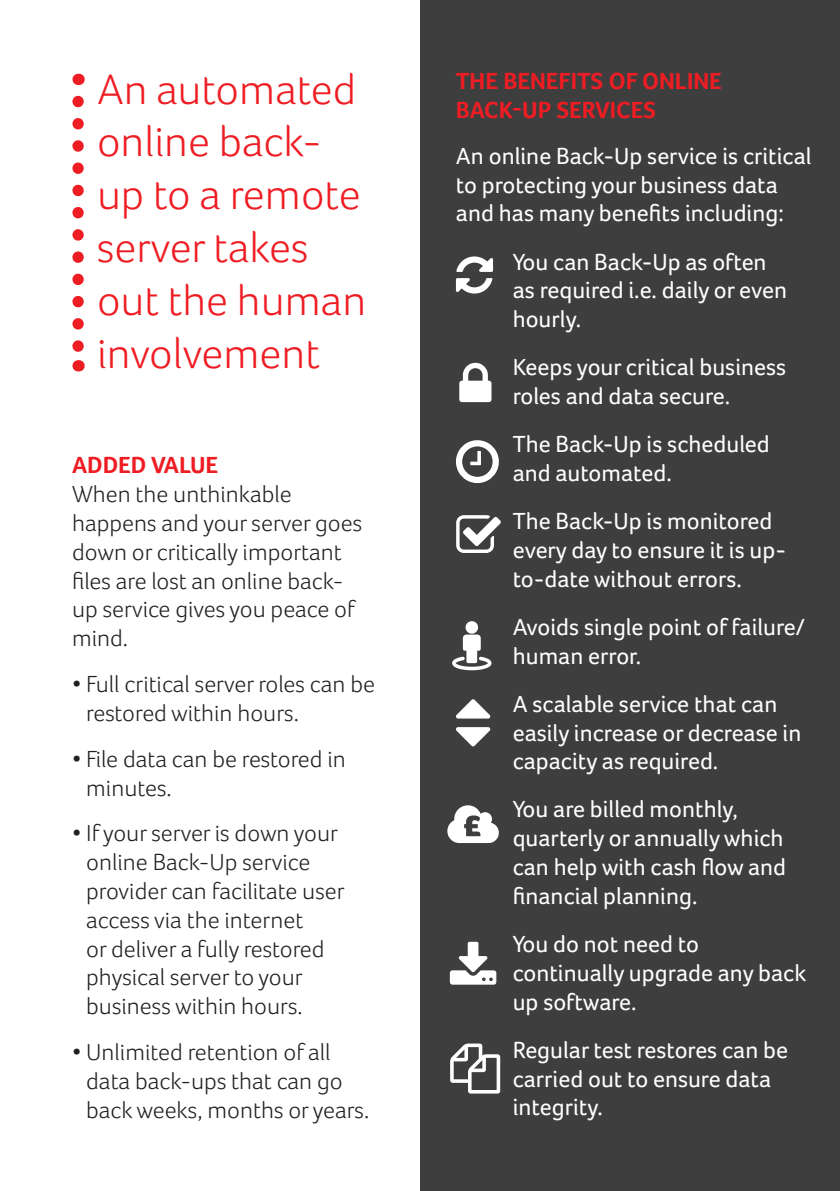
<style>
.page{position:relative;width:840px;height:1191px;background:#fff}
.page>*{position:absolute;margin:0;border:0;box-sizing:border-box;transform-origin:0 0}
.t1{font:300 44px/52.8px "Foco";color:#ee1d23}
.t2{font:24px/28.8px "Foco";color:#fff}
.t3{font:300 24px/28.8px "Foco";color:#231f20}
.t4{font:700 24px/28.8px "Foco";color:#ee1d23}
</style>
<div class="page">
<div style="left:420px;top:0;width:419px;height:1191px;background:#3e3e3f"></div>
<svg style="left:456px;top:699px;width:34px;height:47px"></svg>
<svg style="left:447px;top:805px;width:51px;height:38px"></svg>
<svg style="left:456px;top:256px;width:36px;height:37px"></svg>
<svg style="left:456px;top:440px;width:42px;height:43px"></svg>
<svg style="left:459px;top:363px;width:32px;height:39px"></svg>
<svg style="left:452px;top:621px;width:39px;height:49px"></svg>
<svg style="left:456px;top:515px;width:44px;height:38px"></svg>
<svg style="left:450px;top:1043px;width:50px;height:50px"></svg>
<svg style="left:449px;top:941px;width:47px;height:43px"></svg>
<svg style="left:72px;top:101px;width:12px;height:270px"></svg>
<p class="t1" style="left:97px;top:62px;width:270px">An automated online back&shy;up to a remote server takes out the human involvement</p>
<p class="t4" style="left:72px;top:450px;width:147px">ADDED VALUE</p>
<p class="t3" style="left:72px;top:479px;width:291px">When the unthinkable happens and your server goes down or critically important files are lost an online back&shy;up service gives you peace of mind.</p>
<p class="t3" style="left:86px;top:669px;width:290px;text-indent:-14px">• Full critical server roles can be restored within hours.</p>
<p class="t3" style="left:86px;top:744px;width:261px;text-indent:-14px">• File data can be restored in minutes.</p>
<p class="t3" style="left:86px;top:818px;width:260px;text-indent:-14px">• If your server is down your online Back-Up service provider can facilitate user access via the internet<br>or deliver a fully restored physical server to your business within hours.</p>
<p class="t3" style="left:86px;top:1037px;width:284px;text-indent:-14px">• Unlimited retention of all data back-ups that can go back weeks, months or years.</p>
<p class="t4" style="left:455px;top:66px;width:267px">THE BENEFITS OF ONLINE<br>BACK-UP SERVICES</p>
<p class="t2" style="left:455px;top:141px;width:357px">An online Back-Up service is critical to protecting your business data and has many benefits including:</p>
<p class="t2" style="left:512px;top:247px;width:276px">You can Back-Up as often as required i.e. daily or even hourly.</p>
<p class="t2" style="left:512px;top:352px;width:275px">Keeps your critical business roles and data secure.</p>
<p class="t2" style="left:512px;top:429px;width:258px">The Back-Up is scheduled and automated.</p>
<p class="t2" style="left:512px;top:506px;width:275px">The Back-Up is monitored every day to ensure it is up&shy;to-date without errors.</p>
<p class="t2" style="left:512px;top:612px;width:294px">Avoids single point of failure/ human error.</p>
<p class="t2" style="left:512px;top:689px;width:290px">A scalable service that can easily increase or decrease in capacity as required.</p>
<p class="t2" style="left:512px;top:794px;width:275px">You are billed monthly, quarterly or annually which can help with cash flow and financial planning.</p>
<p class="t2" style="left:512px;top:929px;width:295px">You do not need to continually upgrade any back up software.</p>
<p class="t2" style="left:512px;top:1035px;width:277px">Regular test restores can be carried out to ensure data integrity.</p>
</div>
